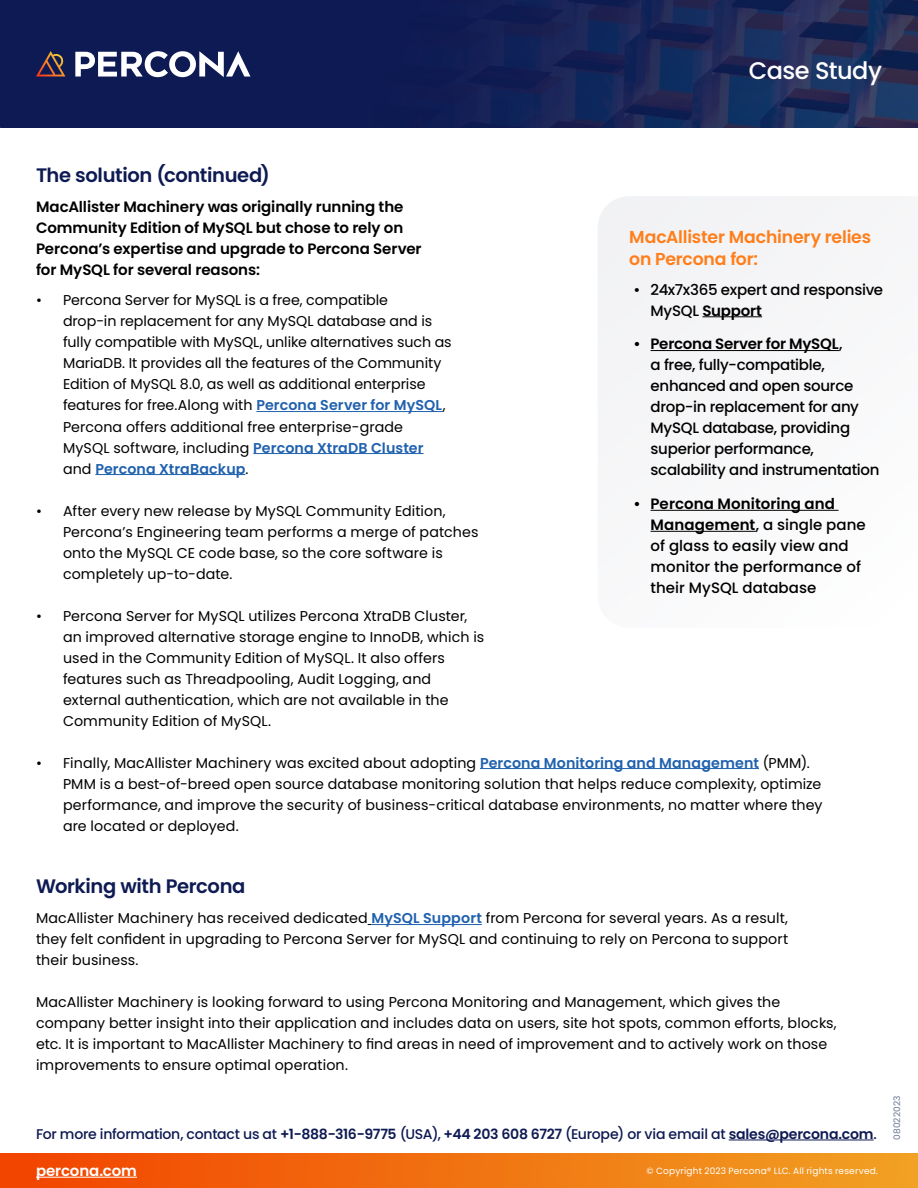
<style>
.page{position:relative;width:918px;height:1188px;background:#fff}
.page>*{position:absolute;margin:0;border:0;box-sizing:border-box;transform-origin:0 0}
.t1{font:500 24px "Poppins";letter-spacing:-.025em;color:#fff}
.t2{font:600 19.5px "Poppins";letter-spacing:-.02em;color:#0e1a53}
.t3{font:600 17.25px/22.5px "Poppins";letter-spacing:-.01em;color:#ff7e1a}
.t4{font:500 15px/21px "Poppins";letter-spacing:-.015em;color:#000}
.t5{font:600 15px/21px "Poppins";letter-spacing:-.005em;color:#000}
.t6{font:600 15px "Poppins";letter-spacing:-.01em;color:#fff}
.t7{font:14.25px/21px "Poppins";letter-spacing:.005em;color:#000}
.t8{font:500 14.1px "Poppins";letter-spacing:-.015em;color:#0e1a53}
.t9{font:9px "Poppins";letter-spacing:.02em;color:#fff}
.t10{font:9px "Poppins";letter-spacing:.015em;color:#697793}
.s1{font-weight:600;color:#2061ae}
.s2{font-weight:600}
</style>
<div class="page">
<svg style="left:0;top:0;width:918px;height:128px;background:#142155"></svg>
<hr style="left:256px;top:411px;width:187px;height:1px;background:#2061ae">
<hr style="left:253px;top:453px;width:171px;height:1px;background:#2061ae">
<hr style="left:95px;top:474px;width:150px;height:1px;background:#2061ae">
<hr style="left:480px;top:768px;width:279px;height:1px;background:#2061ae">
<hr style="left:372px;top:924px;width:110px;height:1px;background:#2061ae">
<div style="left:598px;top:196px;width:255px;height:336px;background:#f6f6f7"></div>
<hr style="left:702px;top:316px;width:60px;height:1px;background:#000">
<hr style="left:651px;top:350px;width:188px;height:1px;background:#000">
<hr style="left:651px;top:510px;width:188px;height:1px;background:#000">
<hr style="left:651px;top:531px;width:105px;height:1px;background:#000">
<svg style="left:36px;top:51px;width:29px;height:25px"></svg>
<svg style="left:75px;top:51px;width:175px;height:26px"></svg>
<div style="left:0;top:1154px;width:918px;height:34px;background:linear-gradient(to right,#f24401,#f1a123)"></div>
<hr style="left:36px;top:1177px;width:101px;height:1px;background:#fff">
<hr style="left:729px;top:1140px;width:145px;height:1px;background:#0e1a53">
<h1 class="t1" style="left:749px;top:56px;width:135px">Case Study</h1>
<h2 class="t2" style="left:36px;top:164px;width:236px">The solution (continued)</h2>
<p class="t5" style="left:36px;top:197px;width:387px">MacAllister Machinery was originally running the Community Edition of MySQL but chose to rely on Percona’s expertise and upgrade to Percona Server for MySQL for several reasons:</p>
<p class="t7" style="left:63px;top:290px;width:390px;text-indent:-27px">• Percona Server for MySQL is a free, compatible<br>drop-in replacement for any MySQL database and is fully compatible with MySQL, unlike alternatives such as MariaDB. It provides all the features of the Community Edition of MySQL 8.0, as well as additional enterprise features for free.Along with <span class="s1">Percona Server for MySQL</span>, Percona offers additional free enterprise-grade MySQL software, including <span class="s1">Percona XtraDB Cluster </span>and <span class="s1">Percona XtraBackup</span>.</p>
<p class="t7" style="left:63px;top:500px;width:417px;text-indent:-27px">• After every new release by MySQL Community Edition, Percona’s Engineering team performs a merge of patches onto the MySQL CE code base, so the core software is completely up-to-date.</p>
<p class="t7" style="left:63px;top:605px;width:423px;text-indent:-27px">• Percona Server for MySQL utilizes Percona XtraDB Cluster, an improved alternative storage engine to InnoDB, which is used in the Community Edition of MySQL. It also offers features such as Threadpooling, Audit Logging, and external authentication, which are not available in the Community Edition of MySQL.</p>
<p class="t7" style="left:63px;top:752px;width:761px;text-indent:-27px">• Finally, MacAllister Machinery was excited about adopting <span class="s1">Percona Monitoring and Management</span> (PMM).<br>PMM is a best-of-breed open source database monitoring solution that helps reduce complexity, optimize performance, and improve the security of business-critical database environments, no matter where they are located or deployed.</p>
<p class="t3" style="left:629px;top:225px;width:243px">MacAllister Machinery relies on Percona for:</p>
<p class="t4" style="left:651px;top:279px;width:234px;text-indent:-17px">• 24x7x365 expert and responsive<br>MySQL <span class="s2">Support</span></p>
<p class="t4" style="left:651px;top:334px;width:231px;text-indent:-17px"><span class="s2">• Percona Server for MySQL</span>,<br>a free, fully-compatible, enhanced and open source drop-in replacement for any<br>MySQL database, providing superior performance, scalability and instrumentation</p>
<p class="t4" style="left:651px;top:493px;width:217px;text-indent:-17px"><span class="s2">• Percona Monitoring and<br>Management</span>, a single pane of glass to easily view and monitor the performance of their MySQL database</p>
<h2 class="t2" style="left:36px;top:875px;width:211px">Working with Percona</h2>
<p class="t7" style="left:36px;top:908px;width:754px;text-align:justify">MacAllister Machinery has received dedicated <span class="s1">MySQL Support</span> from Percona for several years. As a result, they felt confident in upgrading to Percona Server for MySQL and continuing to rely on Percona to support their business.</p>
<p class="t7" style="left:36px;top:992px;width:802px">MacAllister Machinery is looking forward to using Percona Monitoring and Management, which gives the company better insight into their application and includes data on users, site hot spots, common efforts, blocks, etc. It is important to MacAllister Machinery to find areas in need of improvement and to actively work on those improvements to ensure optimal operation.</p>
<p class="t8" style="left:36px;top:1126px;width:842px">For more information, contact us at <span class="s2">+1-888-316-9775</span> (USA), <span class="s2">+44 203 608 6727</span> (Europe) or via email at <span class="s2">sales@percona.com</span>.</p>
<p class="t6" style="left:36px;top:1162px;width:102px">percona.com</p>
<p class="t9" style="left:647px;top:1166px;width:233px">© Copyright 2023 Percona® LLC. All rights reserved.</p>
<p class="t10" style="left:892px;top:1140px;width:46px;rotate:-90deg">08022023</p>
</div>
